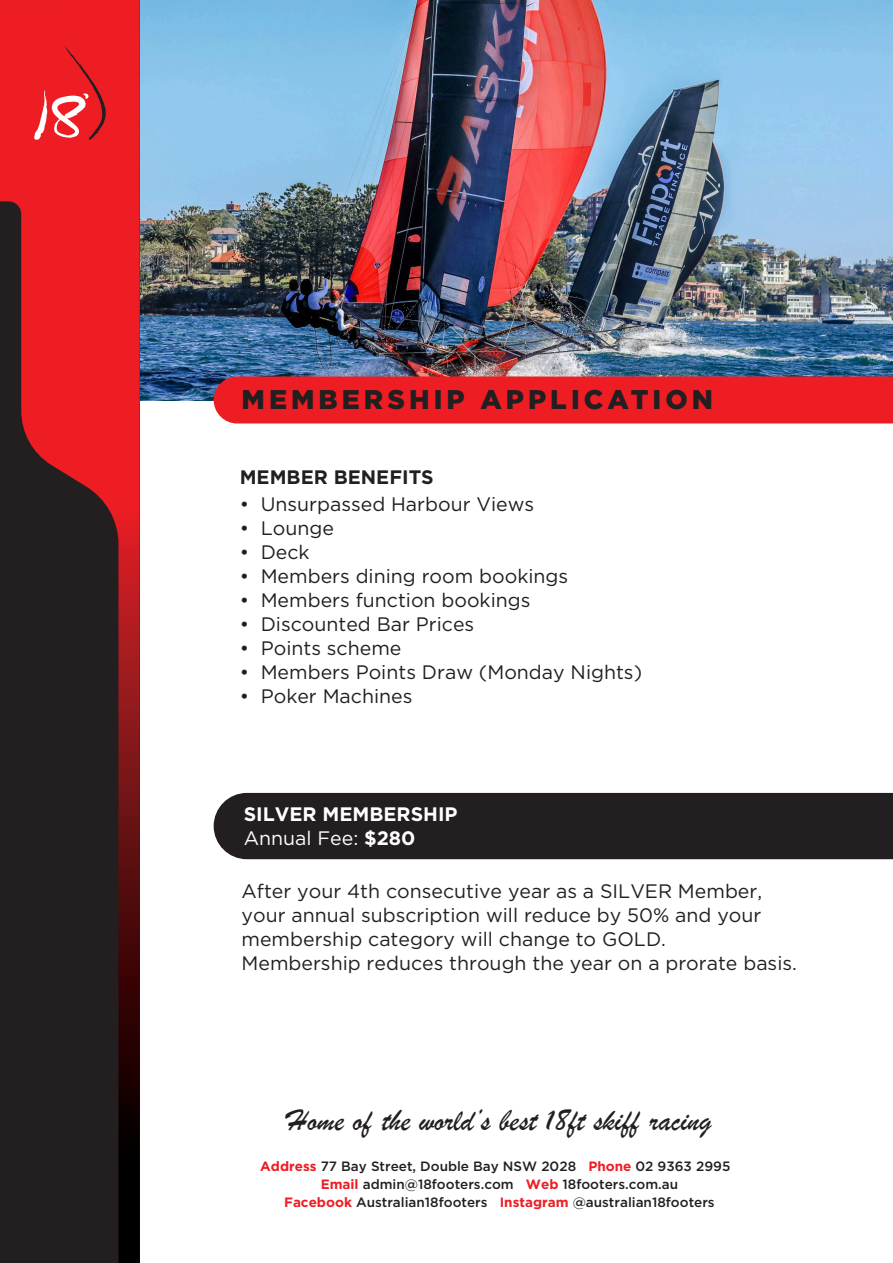
<style>
.page{position:relative;width:893px;height:1263px;background:#fff}
.page>*{position:absolute;margin:0;border:0;box-sizing:border-box;transform-origin:0 0}
.t1{font:31.5px "Brush Script";color:#231f20}
.t2{font:900 27px "Gotham Pro";letter-spacing:.15em;color:#231f20}
.t3{font:19.5px/24px "Gotham";color:#231f20}
.t4{font:700 19.5px/24px "Gotham";color:#fff}
.t5{font:700 19.5px "Gotham";color:#231f20}
.t6{font:500 13.5px "Gotham Pro";color:#231f20}
.s1{font-weight:400}
.s2{font-weight:700;color:#ee1d23}
</style>
<div class="page">
<div style="left:214px;top:793px;width:679px;height:66px;background:#231f20"></div>
<img style="left:140px;top:0;width:753px;height:400px">
<div style="left:214px;top:376px;width:679px;height:47px;background:#ee1d23"></div>
<svg style="left:0;top:0;width:140px;height:1263px;background:#681c1f"></svg>
<svg style="left:34px;top:46px;width:72px;height:94px;background:#e7383d"></svg>
<h2 class="t2" style="left:242px;top:384px;width:473px">MEMBERSHIP APPLICATION</h2>
<p class="t5" style="left:240px;top:464px;width:196px">MEMBER BENEFITS</p>
<p class="t3" style="left:240px;top:492px;width:296px">• Unsurpassed Harbour Views</p>
<p class="t3" style="left:240px;top:516px;width:96px">• Lounge</p>
<p class="t3" style="left:240px;top:540px;width:72px">• Deck</p>
<p class="t3" style="left:240px;top:564px;width:330px">• Members dining room bookings</p>
<p class="t3" style="left:240px;top:588px;width:292px">• Members function bookings</p>
<p class="t3" style="left:240px;top:612px;width:236px">• Discounted Bar Prices</p>
<p class="t3" style="left:240px;top:636px;width:163px">• Points scheme</p>
<p class="t3" style="left:240px;top:660px;width:404px">• Members Points Draw (Monday Nights)</p>
<p class="t3" style="left:240px;top:684px;width:174px">• Poker Machines</p>
<p class="t4" style="left:244px;top:802px;width:215px">SILVER MEMBERSHIP<br><span class="s1">Annual Fee:</span> $280</p>
<p class="t3" style="left:242px;top:879px;width:557px">After your 4th consecutive year as a SILVER Member, your annual subscription will reduce by 50% and your membership category will change to GOLD.<br>Membership reduces through the year on a prorate basis.</p>
<h1 class="t1" style="left:287px;top:1101px;width:426px">Home of the world’s best 18ft skiff racing</h1>
<p class="t6" style="left:260px;top:1159px;width:472px"><span class="s2">Address</span> 77 Bay Street, Double Bay NSW 2028 <span class="s2">Phone</span> 02 9363 2995</p>
<p class="t6" style="left:321px;top:1177px;width:359px"><span class="s2">Email</span> admin@18footers.com <span class="s2">Web</span> 18footers.com.au</p>
<p class="t6" style="left:284px;top:1195px;width:432px"><span class="s2">Facebook</span> Australian18footers <span class="s2">Instagram</span> @australian18footers</p>
</div>
